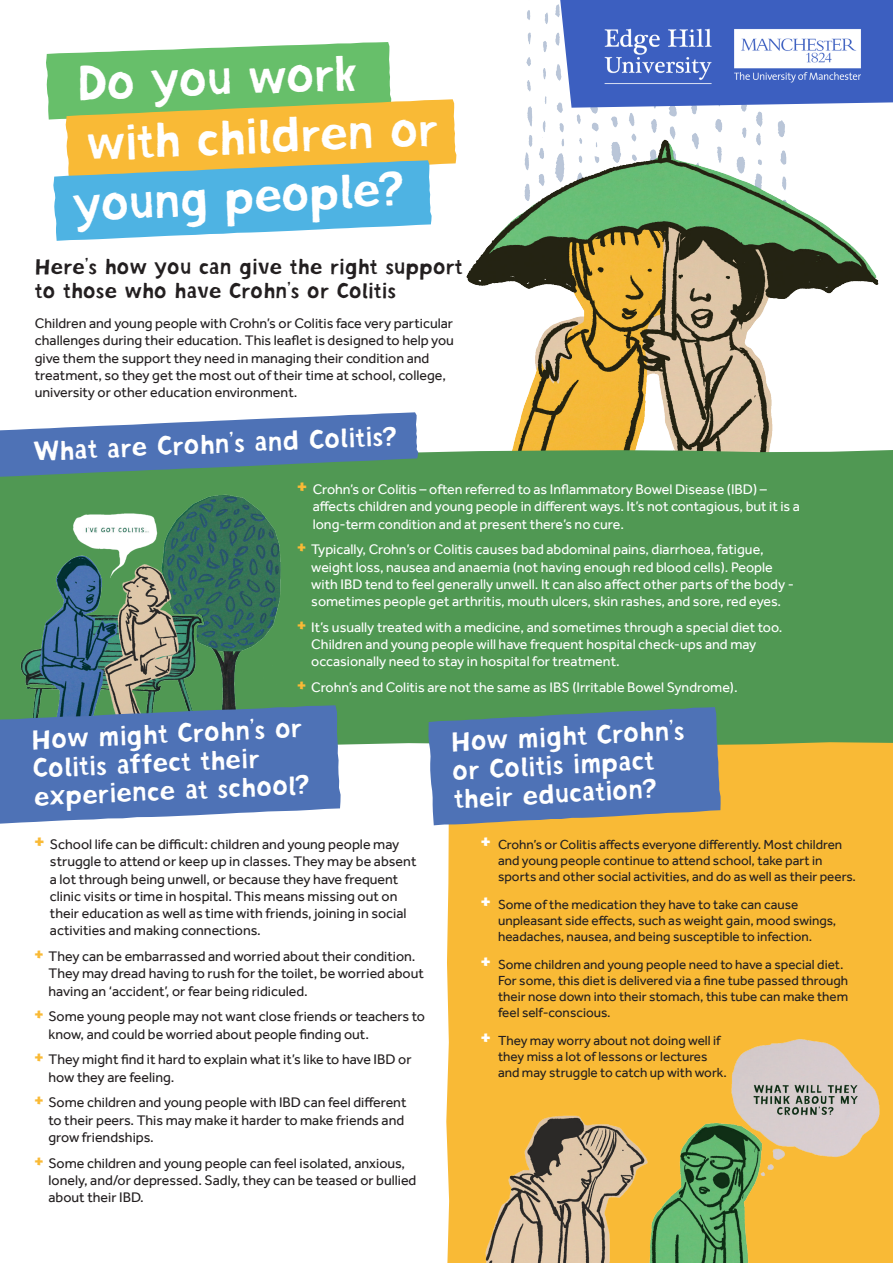
<style>
.page{position:relative;width:893px;height:1263px;background:#fff}
.page>*{position:absolute;margin:0;border:0;box-sizing:border-box;transform-origin:0 0}
.t1{font:40.5px "Mister Arial";color:#fff}
.t2{font:22.5px/28.3px "Mister Arial";color:#fff}
.t3{font:18px/24px "Mister Arial";color:#231f20}
.t4{font:14.25px/17.2px "Effra";color:#231f20}
.t5{font:14.25px/17.2px "Effra";color:#fff}
.t6{font:13.5px/16.2px "Effra";color:#231f20}
.s1{font-family:"Mister Arial";font-size:15.75px;color:#f9ba36}
.s2{font-family:"Mister Arial";color:#f9ba36}
.s3{font-family:"Mister Arial";font-size:15.75px;color:#fff}
</style>
<div class="page">
<div style="left:447px;top:746px;width:446px;height:517px;background:#f9ba36"></div>
<svg style="left:46px;top:42px;width:399px;height:199px;background:#9ec397"></svg>
<img style="left:445px;top:4px;width:434px;height:445px">
<div style="left:0;top:449px;width:893px;height:297px;background:#509853"></div>
<svg style="left:560px;top:0;width:333px;height:108px;background:#4b6bc4"></svg>
<img style="left:599px;top:25px;width:117px;height:66px">
<svg style="left:0;top:412px;width:418px;height:65px;background:#678bb2"></svg>
<img style="left:8px;top:492px;width:292px;height:213px">
<img style="left:446px;top:1025px;width:446px;height:238px">
<svg style="left:0;top:705px;width:341px;height:119px;background:#5a7db5"></svg>
<svg style="left:428px;top:707px;width:293px;height:118px;background:#5a7aa8"></svg>
<img style="left:732px;top:21px;width:131px;height:66px">
<p class="t1" style="left:76px;top:59px;width:283px;rotate:-2deg">Do you work</p>
<p class="t1" style="left:86px;top:118px;width:353px;rotate:-2deg">with children or</p>
<p class="t1" style="left:72px;top:181px;width:333px;rotate:-3deg">young people?</p>
<p class="t3" style="left:35px;top:256px;width:429px">Here’s how you can give the right support to those who have Crohn’s or Colitis</p>
<p class="t4" style="left:35px;top:315px;width:421px">Children and young people with Crohn’s or Colitis face very particular challenges during their education. This leaflet is designed to help you give them the support they need in managing their condition and treatment, so they get the most out of their time at school, college, university or other education environment.</p>
<p class="t2" style="left:33px;top:440px;width:365px;rotate:-3deg">What are Crohn’s and Colitis?</p>
<p class="t5" style="left:313px;top:481px;width:489px;text-indent:-15px"><span class="s1">+</span> Crohn’s or Colitis – often referred to as Inflammatory Bowel Disease (IBD) – affects children and young people in different ways. It’s not contagious, but it is a long-term condition and at present there’s no cure.</p>
<p class="t5" style="left:311px;top:541px;width:484px;text-indent:-14px"><span class="s2">+</span> Typically, Crohn’s or Colitis causes bad abdominal pains, diarrhoea, fatigue, weight loss, nausea and anaemia (not having enough red blood cells). People with IBD tend to feel generally unwell. It can also affect other parts of the body - sometimes people get arthritis, mouth ulcers, skin rashes, and sore, red eyes.</p>
<p class="t5" style="left:311px;top:618px;width:473px;text-indent:-14px"><span class="s2">+</span> It’s usually treated with a medicine, and sometimes through a special diet too.<br>Children and young people will have frequent hospital check-ups and may occasionally need to stay in hospital for treatment.</p>
<p class="t5" style="left:298px;top:679px;width:442px"><span class="s2">+</span> Crohn’s and Colitis are not the same as IBS (Irritable Bowel Syndrome).</p>
<p class="t2" style="left:30px;top:728px;width:278px;rotate:-3deg">How might Crohn’s or<br>Colitis affect their experience at school?</p>
<p class="t2" style="left:450px;top:729px;width:236px;rotate:-3deg">How might Crohn’s or Colitis impact their education?</p>
<p class="t4" style="left:50px;top:835px;width:368px;text-indent:-15px"><span class="s1">+</span> School life can be difficult: children and young people may struggle to attend or keep up in classes. They may be absent a lot through being unwell, or because they have frequent clinic visits or time in hospital. This means missing out on their education as well as time with friends, joining in social activities and making connections.</p>
<p class="t4" style="left:49px;top:947px;width:377px;text-indent:-14px"><span class="s2">+</span> They can be embarrassed and worried about their condition.<br>They may dread having to rush for the toilet, be worried about having an ‘accident’, or fear being ridiculed.</p>
<p class="t4" style="left:49px;top:1008px;width:378px;text-indent:-14px"><span class="s2">+</span> Some young people may not want close friends or teachers to know, and could be worried about people finding out.</p>
<p class="t4" style="left:49px;top:1051px;width:365px;text-indent:-14px"><span class="s2">+</span> They might find it hard to explain what it’s like to have IBD or how they are feeling.</p>
<p class="t4" style="left:49px;top:1094px;width:359px;text-indent:-14px"><span class="s2">+</span> Some children and young people with IBD can feel different to their peers. This may make it harder to make friends and grow friendships.</p>
<p class="t4" style="left:49px;top:1154px;width:369px;text-indent:-14px"><span class="s2">+</span> Some children and young people can feel isolated, anxious, lonely, and/or depressed. Sadly, they can be teased or bullied about their IBD.</p>
<p class="t6" style="left:498px;top:836px;width:359px;text-indent:-17px"><span class="s3">+</span> Crohn’s or Colitis affects everyone differently. Most children and young people continue to attend school, take part in sports and other social activities, and do as well as their peers.</p>
<p class="t6" style="left:498px;top:896px;width:340px;text-indent:-17px"><span class="s3">+</span> Some of the medication they have to take can cause unpleasant side effects, such as weight gain, mood swings, headaches, nausea, and being susceptible to infection.</p>
<p class="t6" style="left:498px;top:956px;width:352px;text-indent:-17px"><span class="s3">+</span> Some children and young people need to have a special diet.<br>For some, this diet is delivered via a fine tube passed through their nose down into their stomach, this tube can make them feel self-conscious.</p>
<p class="t6" style="left:498px;top:1032px;width:230px;text-indent:-17px"><span class="s3">+</span> They may worry about not doing well if they miss a lot of lessons or lectures and may struggle to catch up with work.</p>
</div>
